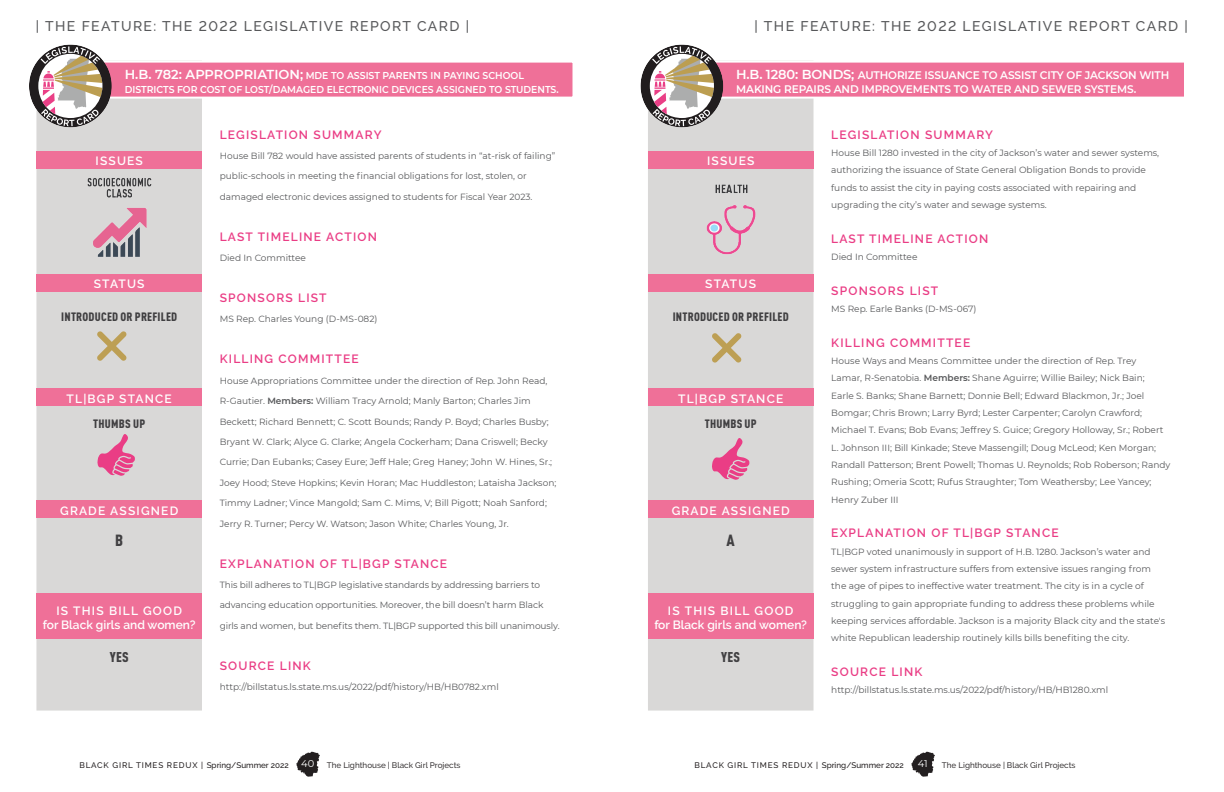
<style>
.page{position:relative;width:1224px;height:792px;background:#fff}
.page>*{position:absolute;margin:0;border:0;box-sizing:border-box;transform-origin:0 0}
.TOC_Entries{font:900 condensed 16px "DIN Pro";color:#414042}
.TOC_Entries-2{font:500 14px "Raleway";letter-spacing:.1em;color:#57585a}
.TOC_Entries-3{font:900 condensed 14px "DIN Pro";letter-spacing:.02em;color:#414042}
.TOC_Entries-4{font:600 12px "Raleway";letter-spacing:.1em;color:#ea3d85}
.TOC_Entries-5{font:600 12px "Raleway";letter-spacing:.1em;color:#fff}
.TOC_Entries-6{font:600 12px/14px "Raleway";color:#fff;text-align:center}
.TOC_Entries-7{font:900 condensed 12px "DIN Pro";letter-spacing:.02em;color:#414042}
.TOC_Entries-8{font:600 11px/14px "Montserrat";letter-spacing:-.01em;color:#fff;scale:.96 1}
.TOC_Entries-9{font:600 10px/14px "Montserrat";color:#fff;scale:.93 1}
.t1{font:9.9px "Montserrat";color:#fff}
.TOC_Entries-10{font:9px/17.3px "Montserrat";color:#57585a}
.t2{font:500 8.1px "Raleway";letter-spacing:.085em;color:#231f20}
.t3{font:500 8.1px "Raleway";color:#231f20}
.s1{font-size:13px}
.s2{font-weight:600}
</style>
<div class="page">
<svg style="left:296px;top:752px;width:24px;height:25px"></svg>
<svg style="left:911px;top:752px;width:24px;height:25px"></svg>
<div style="left:36px;top:99px;width:166px;height:612px;background:#d9d8d7"></div>
<div style="left:95px;top:61px;width:479px;height:38px;background:#ef7098;border:2px solid #fff"></div>
<svg style="left:29px;top:45px;width:83px;height:82px"></svg>
<div style="left:36px;top:274px;width:166px;height:18px;background:#ef7098"></div>
<div style="left:36px;top:388px;width:166px;height:18px;background:#ef7098"></div>
<div style="left:36px;top:500px;width:166px;height:18px;background:#ef7098"></div>
<div style="left:36px;top:594px;width:166px;height:45px;background:#ef7098"></div>
<div style="left:36px;top:151px;width:166px;height:18px;background:#ef7098"></div>
<svg style="left:97px;top:434px;width:38px;height:42px"></svg>
<div style="left:648px;top:99px;width:166px;height:612px;background:#d9d8d7"></div>
<div style="left:706px;top:61px;width:480px;height:38px;background:#ef7098;border:2px solid #fff"></div>
<svg style="left:641px;top:45px;width:82px;height:82px"></svg>
<div style="left:648px;top:274px;width:166px;height:18px;background:#ef7098"></div>
<div style="left:648px;top:388px;width:166px;height:18px;background:#ef7098"></div>
<div style="left:648px;top:500px;width:166px;height:18px;background:#ef7098"></div>
<div style="left:648px;top:594px;width:166px;height:45px;background:#ef7098"></div>
<div style="left:648px;top:151px;width:166px;height:18px;background:#ef7098"></div>
<svg style="left:712px;top:438px;width:38px;height:42px"></svg>
<img style="left:698px;top:173px;width:67px;height:89px">
<svg style="left:712px;top:333px;width:30px;height:30px"></svg>
<img style="left:86px;top:177px;width:66px;height:89px">
<svg style="left:97px;top:331px;width:30px;height:30px"></svg>
<p class="TOC_Entries-2" style="left:36px;top:18px;width:435px">| THE FEATURE: THE 2022 LEGISLATIVE REPORT CARD |</p>
<p class="TOC_Entries-2" style="left:755px;top:18px;width:435px">| THE FEATURE: THE 2022 LEGISLATIVE REPORT CARD |</p>
<p class="TOC_Entries-9" style="left:125px;top:68px;width:468px"><span class="s1">H.B. 782: APPROPRIATION;</span> MDE TO ASSIST PARENTS IN PAYING SCHOOL<br>DISTRICTS FOR COST OF LOST/DAMAGED ELECTRONIC DEVICES ASSIGNED TO STUDENTS.</p>
<p class="TOC_Entries-4" style="left:220px;top:128px;width:163px">LEGISLATION SUMMARY</p>
<p class="TOC_Entries-10" style="left:220px;top:147px;width:337px">House Bill 782 would have assisted parents of students in “at-risk of failing”</p>
<p class="TOC_Entries-10" style="left:220px;top:167px;width:309px">public-schools in meeting the financial obligations for lost, stolen, or</p>
<p class="TOC_Entries-10" style="left:220px;top:188px;width:314px">damaged electronic devices assigned to students for Fiscal Year 2023.</p>
<p class="TOC_Entries-4" style="left:220px;top:230px;width:159px">LAST TIMELINE ACTION</p>
<p class="TOC_Entries-10" style="left:220px;top:249px;width:88px">Died In Committee</p>
<p class="TOC_Entries-4" style="left:220px;top:291px;width:108px">SPONSORS LIST</p>
<p class="TOC_Entries-10" style="left:220px;top:310px;width:159px">MS Rep. Charles Young (D-MS-082)</p>
<p class="TOC_Entries-4" style="left:220px;top:352px;width:141px">KILLING COMMITTEE</p>
<p class="TOC_Entries-10" style="left:220px;top:372px;width:329px">House Appropriations Committee under the direction of Rep. John Read,</p>
<p class="TOC_Entries-10" style="left:220px;top:392px;width:312px">R-Gautier. <span class="s2">Members:</span> William Tracy Arnold; Manly Barton; Charles Jim</p>
<p class="TOC_Entries-10" style="left:220px;top:412px;width:331px">Beckett; Richard Bennett; C. Scott Bounds; Randy P. Boyd; Charles Busby;</p>
<p class="TOC_Entries-10" style="left:220px;top:433px;width:329px">Bryant W. Clark; Alyce G. Clarke; Angela Cockerham; Dana Criswell; Becky</p>
<p class="TOC_Entries-10" style="left:220px;top:453px;width:334px">Currie; Dan Eubanks; Casey Eure; Jeff Hale; Greg Haney; John W. Hines, Sr.;</p>
<p class="TOC_Entries-10" style="left:220px;top:474px;width:338px">Joey Hood; Steve Hopkins; Kevin Horan; Mac Huddleston; Lataisha Jackson;</p>
<p class="TOC_Entries-10" style="left:220px;top:494px;width:329px">Timmy Ladner; Vince Mangold; Sam C. Mims, V; Bill Pigott; Noah Sanford;</p>
<p class="TOC_Entries-10" style="left:220px;top:515px;width:291px">Jerry R. Turner; Percy W. Watson; Jason White; Charles Young, Jr.</p>
<p class="TOC_Entries-4" style="left:220px;top:556px;width:229px">EXPLANATION OF TL|BGP STANCE</p>
<p class="TOC_Entries-10" style="left:220px;top:576px;width:322px">This bill adheres to TL|BGP legislative standards by addressing barriers to</p>
<p class="TOC_Entries-10" style="left:220px;top:596px;width:325px">advancing education opportunities. Moreover, the bill doesn’t harm Black</p>
<p class="TOC_Entries-10" style="left:220px;top:617px;width:341px">girls and women, but benefits them. TL|BGP supported this bill unanimously.</p>
<p class="TOC_Entries-4" style="left:220px;top:659px;width:93px">SOURCE LINK</p>
<p class="TOC_Entries-10" style="left:220px;top:678px;width:281px">http://billstatus.ls.state.ms.us/2022/pdf/history/HB/HB0782.xml</p>
<p class="TOC_Entries-5" style="left:96px;top:154px;width:49px">ISSUES</p>
<p class="TOC_Entries-5" style="left:94px;top:277px;width:52px">STATUS</p>
<p class="TOC_Entries-7" style="left:61px;top:308px;width:118px">INTRODUCED OR PREFILED</p>
<p class="TOC_Entries-5" style="left:67px;top:392px;width:107px">TL|BGP STANCE</p>
<p class="TOC_Entries-7" style="left:93px;top:414px;width:53px">THUMBS UP</p>
<p class="TOC_Entries-5" style="left:60px;top:504px;width:120px">GRADE ASSIGNED</p>
<p class="TOC_Entries" style="left:115px;top:527px;width:10px">B</p>
<p class="TOC_Entries-6" style="left:43px;top:604px;width:154px">IS THIS BILL GOOD<br>for Black girls and women?</p>
<p class="TOC_Entries-3" style="left:110px;top:646px;width:20px">YES</p>
<p class="TOC_Entries-8" style="left:736px;top:67px;width:453px"><span class="s1">H.B. 1280: BONDS;</span> AUTHORIZE ISSUANCE TO ASSIST CITY OF JACKSON WITH<br>MAKING REPAIRS AND IMPROVEMENTS TO WATER AND SEWER SYSTEMS.</p>
<p class="TOC_Entries-4" style="left:831px;top:128px;width:163px">LEGISLATION SUMMARY</p>
<p class="TOC_Entries-10" style="left:831px;top:144px;width:329px">House Bill 1280 invested in the city of Jackson’s water and sewer systems, authorizing the issuance of State General Obligation Bonds to provide funds to assist the city in paying costs associated with repairing and upgrading the city’s water and sewage systems.</p>
<p class="TOC_Entries-4" style="left:831px;top:232px;width:159px">LAST TIMELINE ACTION</p>
<p class="TOC_Entries-10" style="left:831px;top:248px;width:88px">Died In Committee</p>
<p class="TOC_Entries-4" style="left:831px;top:283px;width:108px">SPONSORS LIST</p>
<p class="TOC_Entries-10" style="left:831px;top:300px;width:147px">MS Rep. Earle Banks (D-MS-067)</p>
<p class="TOC_Entries-4" style="left:831px;top:335px;width:141px">KILLING COMMITTEE</p>
<p class="TOC_Entries-10" style="left:831px;top:352px;width:341px">House Ways and Means Committee under the direction of Rep. Trey<br>Lamar, R-Senatobia. <span class="s2">Members:</span> Shane Aguirre; Willie Bailey; Nick Bain;<br>Earle S. Banks; Shane Barnett; Donnie Bell; Edward Blackmon, Jr.; Joel Bomgar; Chris Brown; Larry Byrd; Lester Carpenter; Carolyn Crawford; Michael T. Evans; Bob Evans; Jeffrey S. Guice; Gregory Holloway, Sr.; Robert L. Johnson III; Bill Kinkade; Steve Massengill; Doug McLeod; Ken Morgan; Randall Patterson; Brent Powell; Thomas U. Reynolds; Rob Roberson; Randy Rushing; Omeria Scott; Rufus Straughter; Tom Weathersby; Lee Yancey; Henry Zuber III</p>
<p class="TOC_Entries-4" style="left:831px;top:526px;width:229px">EXPLANATION OF TL|BGP STANCE</p>
<p class="TOC_Entries-10" style="left:831px;top:542px;width:335px">TL|BGP voted unanimously in support of H.B. 1280. Jackson’s water and sewer system infrastructure suffers from extensive issues ranging from the age of pipes to ineffective water treatment. The city is in a cycle of struggling to gain appropriate funding to address these problems while keeping services affordable. Jackson is a majority Black city and the state's white Republican leadership routinely kills bills benefiting the city.</p>
<p class="TOC_Entries-4" style="left:831px;top:665px;width:93px">SOURCE LINK</p>
<p class="TOC_Entries-10" style="left:831px;top:681px;width:279px">http://billstatus.ls.state.ms.us/2022/pdf/history/HB/HB1280.xml</p>
<p class="TOC_Entries-5" style="left:707px;top:154px;width:49px">ISSUES</p>
<p class="TOC_Entries-5" style="left:705px;top:277px;width:52px">STATUS</p>
<p class="TOC_Entries-7" style="left:673px;top:308px;width:118px">INTRODUCED OR PREFILED</p>
<p class="TOC_Entries-5" style="left:678px;top:392px;width:107px">TL|BGP STANCE</p>
<p class="TOC_Entries-7" style="left:705px;top:414px;width:53px">THUMBS UP</p>
<p class="TOC_Entries-5" style="left:672px;top:504px;width:120px">GRADE ASSIGNED</p>
<p class="TOC_Entries" style="left:727px;top:527px;width:10px">A</p>
<p class="TOC_Entries-6" style="left:654px;top:604px;width:154px">IS THIS BILL GOOD<br>for Black girls and women?</p>
<p class="TOC_Entries-3" style="left:721px;top:646px;width:20px">YES</p>
<p class="t2" style="left:79px;top:760px;width:211px">BLACK GIRL TIMES REDUX | Spring/Summer 2022</p>
<p class="t1" style="left:301px;top:757px;width:15px">40</p>
<p class="t3" style="left:327px;top:760px;width:135px">The Lighthouse | Black Girl Projects</p>
<p class="t2" style="left:695px;top:760px;width:211px">BLACK GIRL TIMES REDUX | Spring/Summer 2022</p>
<p class="t1" style="left:918px;top:757px;width:11px">41</p>
<p class="t3" style="left:942px;top:760px;width:135px">The Lighthouse | Black Girl Projects</p>
</div>
